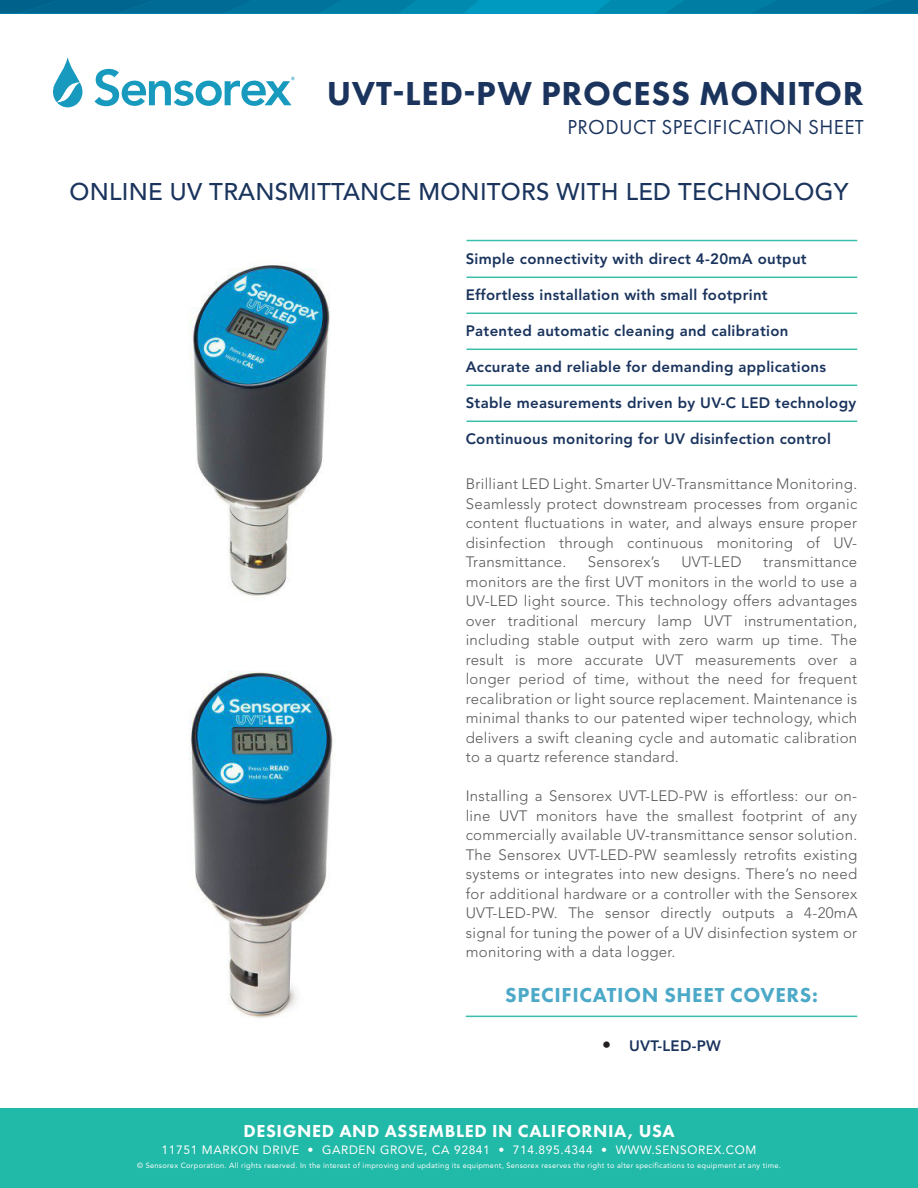
<style>
.page{position:relative;width:918px;height:1188px;background:#fff}
.page>*{position:absolute;margin:0;border:0;box-sizing:border-box;transform-origin:0 0}
.t1{font:800 34.5px "Futura PT";letter-spacing:.02em;color:#1a345d}
.t2{font:500 24px "Avenir LT";letter-spacing:.01em;color:#1a345d}
.t3{font:21px "Futura PT";letter-spacing:.02em;color:#1a345d}
.t4{font:800 21px "Futura PT";letter-spacing:.03em;color:#4ca9c8}
.t5{font:800 18px "Futura PT";letter-spacing:.035em;color:#fff}
.t6{font:300 15px/19.5px "Avenir LT";letter-spacing:.02em;color:#57585a;text-align:justify}
.t7{font:800 15px "Avenir LT";letter-spacing:.02em;color:#1a345d}
.t8{font:12px "Avenir LT";letter-spacing:.05em;color:#fff}
.t9{font:7.5px "Avenir LT";letter-spacing:.035em;color:#fff}
.s1{font-size:18px;color:#231f20}
</style>
<div class="page">
<svg style="left:52px;top:57px;width:31px;height:50px"></svg>
<svg style="left:95px;top:69px;width:200px;height:37px"></svg>
<img style="left:189px;top:265px;width:141px;height:334px">
<div style="left:0;top:0;width:918px;height:14px;background:#0099bf"></div>
<svg style="left:0;top:0;width:478px;height:14px"></svg>
<svg style="left:596px;top:0;width:322px;height:14px"></svg>
<hr style="left:466px;top:240px;width:391px;height:1px;background:#3bbeab">
<hr style="left:466px;top:277px;width:391px;height:1px;background:#3bbeab">
<hr style="left:466px;top:313px;width:391px;height:1px;background:#3bbeab">
<hr style="left:466px;top:349px;width:391px;height:1px;background:#3bbeab">
<hr style="left:466px;top:385px;width:391px;height:1px;background:#3bbeab">
<hr style="left:466px;top:421px;width:391px;height:1px;background:#3bbeab">
<hr style="left:466px;top:1016px;width:391px;height:1px;background:#3bbeab">
<img style="left:189px;top:671px;width:144px;height:347px">
<div style="left:0;top:1108px;width:918px;height:80px;background:#21b9a7"></div>
<p class="t1" style="left:327px;top:72px;width:539px">UVT-LED-PW PROCESS MONITOR</p>
<p class="t3" style="left:567px;top:114px;width:298px">PRODUCT SPECIFICATION SHEET</p>
<p class="t2" style="left:70px;top:178px;width:780px">ONLINE UV TRANSMITTANCE MONITORS WITH LED TECHNOLOGY</p>
<p class="t7" style="left:466px;top:250px;width:343px">Simple connectivity with direct 4-20mA output</p>
<p class="t7" style="left:466px;top:286px;width:304px">Effortless installation with small footprint</p>
<p class="t7" style="left:466px;top:322px;width:324px">Patented automatic cleaning and calibration</p>
<p class="t7" style="left:466px;top:358px;width:362px">Accurate and reliable for demanding applications</p>
<p class="t7" style="left:466px;top:394px;width:392px">Stable measurements driven by UV-C LED technology</p>
<p class="t7" style="left:466px;top:430px;width:367px">Continuous monitoring for UV disinfection control</p>
<p class="t6" style="left:466px;top:474px;width:393px">Brilliant LED Light. Smarter UV-Transmittance Monitoring.<br>Seamlessly protect downstream processes from organic content fluctuations in water, and always ensure proper disinfection through continuous monitoring of UV-Transmittance.</p>
<p class="t6" style="left:588px;top:552px;width:73px">Sensorex’s</p>
<p class="t6" style="left:681px;top:552px;width:62px">UVT-LED</p>
<p class="t6" style="left:466px;top:552px;width:393px;text-indent:297px">transmittance monitors are the first UVT monitors in the world to use a UV-LED light source. This technology offers advantages over traditional mercury lamp UVT instrumentation, including stable output with zero warm up time. The result is more accurate UVT measurements over a longer period of time, without the need for frequent recalibration or light source replacement. Maintenance is minimal thanks to our patented wiper technology, which delivers a swift cleaning cycle and automatic calibration to a quartz reference standard.</p>
<p class="t6" style="left:466px;top:786px;width:393px">Installing a Sensorex UVT-LED-PW is effortless: our on&shy;line UVT monitors have the smallest footprint of any commercially available UV-transmittance sensor solution.<br>The Sensorex UVT-LED-PW seamlessly retrofits existing systems or integrates into new designs. There’s no need for additional hardware or a controller with the Sensorex UVT-LED-PW. The sensor directly outputs a 4-20mA signal for tuning the power of a UV disinfection system or monitoring with a data logger.</p>
<p class="t4" style="left:505px;top:982px;width:314px">SPECIFICATION SHEET COVERS:</p>
<p class="t7" style="left:602px;top:1037px;width:120px"><span class="s1">•</span> UVT-LED-PW</p>
<p class="t5" style="left:243px;top:1120px;width:433px">DESIGNED AND ASSEMBLED IN CALIFORNIA, USA</p>
<p class="t8" style="left:162px;top:1143px;width:596px">11751 MARKON DRIVE • GARDEN GROVE, CA 92841 • 714.895.4344 • WWW.SENSOREX.COM</p>
<p class="t9" style="left:137px;top:1161px;width:645px">© Sensorex Corporation. All rights reserved. In the interest of improving and updating its equipment, Sensorex reserves the right to alter specifications to equipment at any time.</p>
</div>
